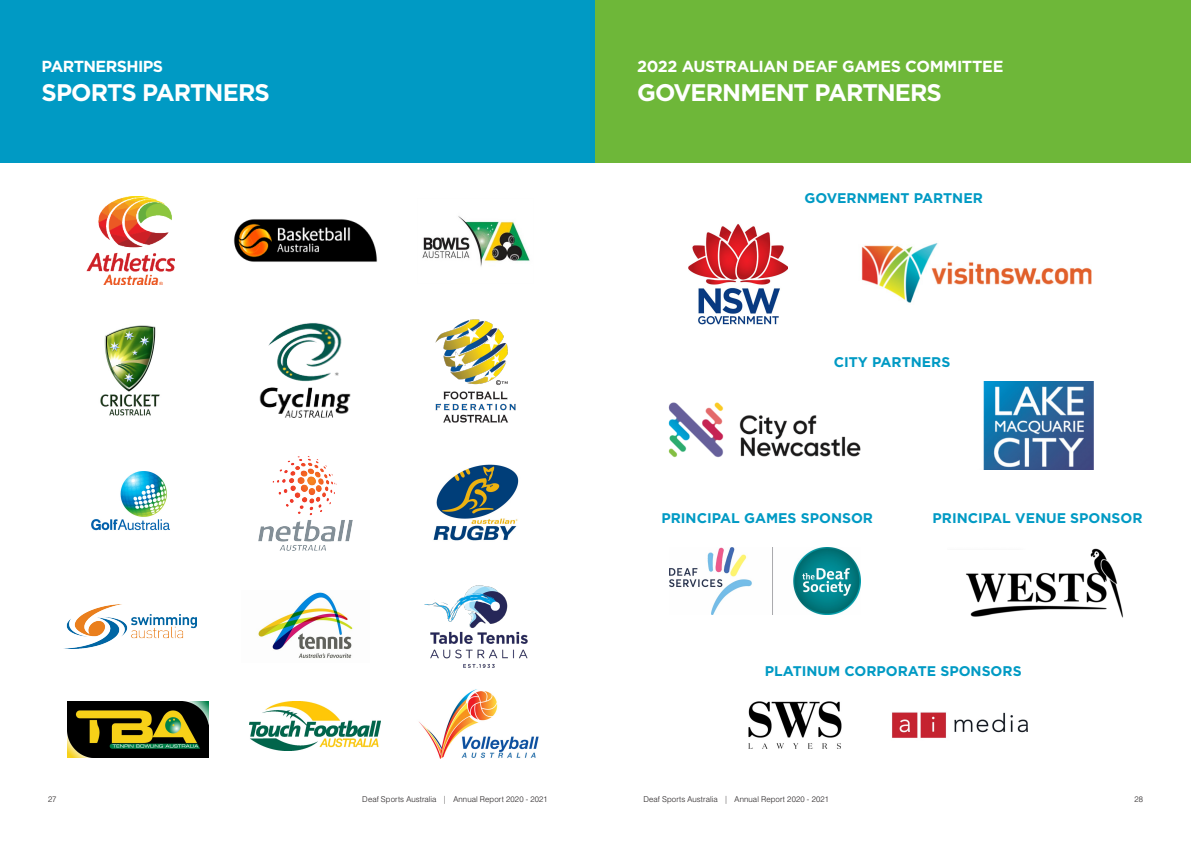
<style>
.page{position:relative;width:1191px;height:842px;background:#fff}
.page>*{position:absolute;margin:0;border:0;box-sizing:border-box;transform-origin:0 0}
.t1{font:700 24px "Gotham";letter-spacing:-.04em;color:#fff}
.t2{font:700 16px "Gotham";letter-spacing:-.025em;color:#fff}
.COVER_TITLE{font:700 14px "Gotham";color:#009ac4}
.t3{font:300 8px "Swiss 721 BT";letter-spacing:.015em;color:#231f20}
</style>
<div class="page">
<div style="left:0;top:0;width:609px;height:162px;background:#009ac4"></div>
<img style="left:86px;top:197px;width:88px;height:88px">
<img style="left:233px;top:219px;width:145px;height:43px">
<img style="left:422px;top:216px;width:108px;height:51px">
<img style="left:100px;top:325px;width:60px;height:91px">
<img style="left:259px;top:323px;width:92px;height:95px">
<img style="left:435px;top:319px;width:81px;height:103px">
<img style="left:91px;top:471px;width:79px;height:60px">
<img style="left:258px;top:456px;width:94px;height:94px">
<img style="left:66px;top:604px;width:130px;height:44px">
<img style="left:258px;top:592px;width:95px;height:66px">
<img style="left:67px;top:702px;width:141px;height:55px">
<img style="left:249px;top:702px;width:131px;height:48px">
<img style="left:433px;top:464px;width:86px;height:77px">
<img style="left:419px;top:689px;width:120px;height:70px">
<div style="left:595px;top:0;width:596px;height:162px;background:#6eb739"></div>
<img style="left:688px;top:224px;width:99px;height:100px">
<img style="left:861px;top:243px;width:231px;height:60px">
<img style="left:668px;top:402px;width:193px;height:56px">
<img style="left:983px;top:381px;width:111px;height:88px">
<img style="left:669px;top:547px;width:191px;height:68px">
<img style="left:966px;top:548px;width:157px;height:70px">
<div style="left:939px;top:550px;width:95px;height:18px;background:#fff"></div>
<img style="left:748px;top:702px;width:93px;height:46px">
<img style="left:892px;top:712px;width:136px;height:26px">
<img style="left:424px;top:585px;width:104px;height:83px">
<p class="t2" style="left:42px;top:58px;width:123px">PARTNERSHIPS</p>
<p class="t1" style="left:42px;top:79px;width:230px">SPORTS PARTNERS</p>
<p class="t2" style="left:637px;top:58px;width:368px">2022 AUSTRALIAN DEAF GAMES COMMITTEE</p>
<p class="t1" style="left:637px;top:79px;width:306px">GOVERNMENT PARTNERS</p>
<p class="COVER_TITLE" style="left:804px;top:190px;width:180px">GOVERNMENT PARTNER</p>
<p class="COVER_TITLE" style="left:834px;top:354px;width:118px">CITY PARTNERS</p>
<p class="COVER_TITLE" style="left:661px;top:510px;width:213px">PRINCIPAL GAMES SPONSOR</p>
<p class="COVER_TITLE" style="left:932px;top:510px;width:211px">PRINCIPAL VENUE SPONSOR</p>
<p class="COVER_TITLE" style="left:765px;top:663px;width:258px">PLATINUM CORPORATE SPONSORS</p>
<p class="t3" style="left:48px;top:794px;width:10px">27</p>
<p class="t3" style="left:362px;top:794px;width:187px">Deaf Sports Australia | Annual Report 2020 - 2021</p>
<p class="t3" style="left:643px;top:794px;width:187px">Deaf Sports Australia | Annual Report 2020 - 2021</p>
<p class="t3" style="left:1134px;top:794px;width:10px">28</p>
</div>
